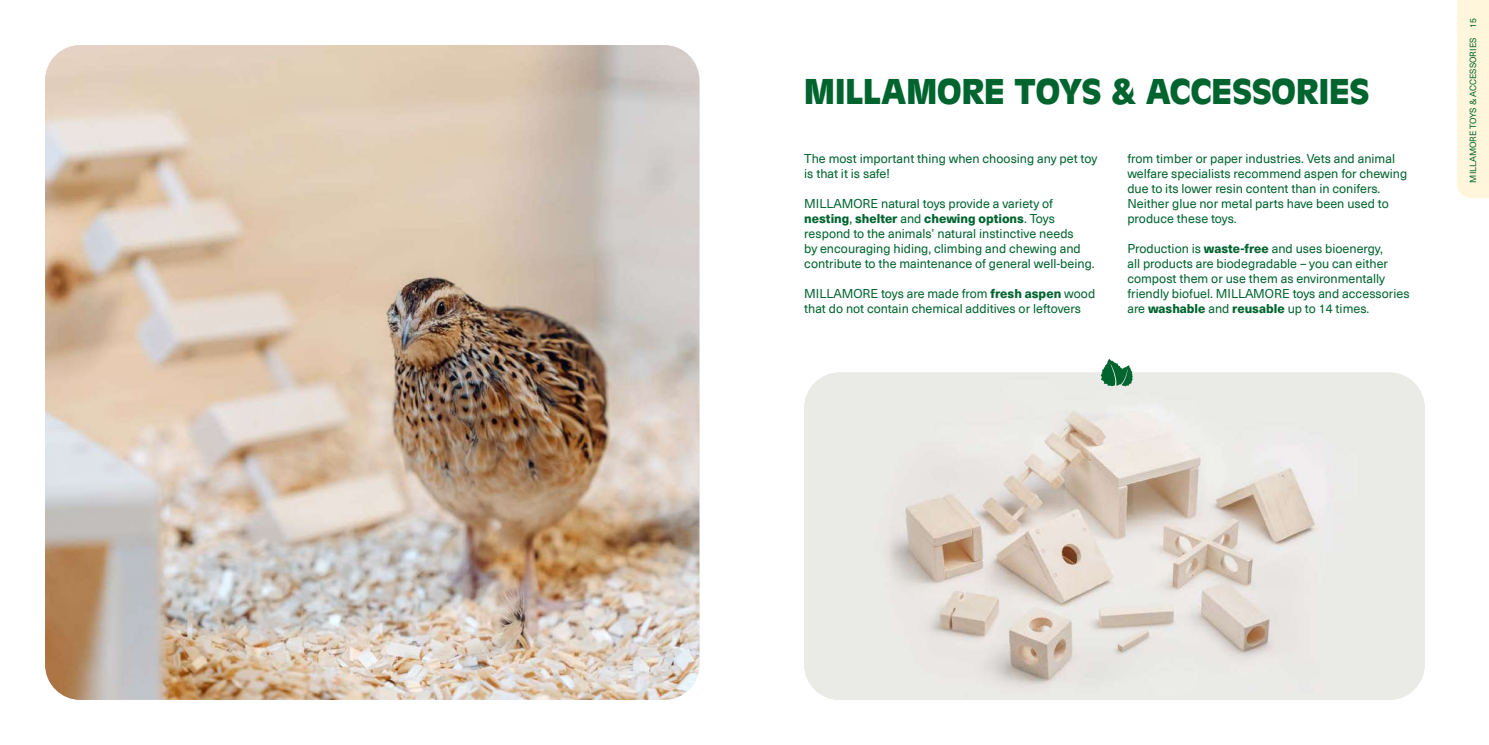
<style>
.page{position:relative;width:1489px;height:745px;background:#fff}
.page>*{position:absolute;margin:0;border:0;box-sizing:border-box;transform-origin:0 0}
.t1{font:700 37.5px "Antique Oli";color:#00642f}
.t2{font:12.5px/15px "Neue Haas Unica W1 G";color:#00642f}
.t3{font:8.75px "Neue Haas Unica W1 G";color:#00642f}
.s1{font-weight:800}
</style>
<div class="page">
<div style="left:1457px;top:0;width:31px;height:198px;background:#fff6dc"></div>
<img style="left:804px;top:372px;width:620px;height:327px">
<svg style="left:1100px;top:358px;width:32px;height:28px"></svg>
<img style="left:45px;top:45px;width:654px;height:654px">
<h1 class="t1" style="left:804px;top:71px;width:567px">MILLAMORE TOYS &amp; ACCESSORIES</h1>
<p class="t2" style="left:804px;top:150px;width:294px">The most important thing when choosing any pet toy is that it is safe!</p>
<p class="t2" style="left:804px;top:195px;width:292px">MILLAMORE natural toys provide a variety of <span class="s1">nesting</span>, <span class="s1">shelter</span> and <span class="s1">chewing options</span>. Toys respond to the animals’ natural instinctive needs<br>by encouraging hiding, climbing and chewing and contribute to the maintenance of general well-being.</p>
<p class="t2" style="left:804px;top:285px;width:292px">MILLAMORE toys are made from <span class="s1">fresh aspen</span> wood that do not contain chemical additives or leftovers</p>
<p class="t2" style="left:1127px;top:150px;width:281px">from timber or paper industries. Vets and animal welfare specialists recommend aspen for chewing due to its lower resin content than in conifers.<br>Neither glue nor metal parts have been used to produce these toys.</p>
<p class="t2" style="left:1127px;top:240px;width:284px">Production is <span class="s1">waste-free</span> and uses bioenergy,<br>all products are biodegradable – you can either compost them or use them as environmentally friendly biofuel. MILLAMORE toys and accessories are <span class="s1">washable</span> and <span class="s1">reusable</span> up to 14 times.</p>
<p class="t3" style="left:1466px;top:182px;width:166px;rotate:-90deg">MILLAMORE TOYS &amp; ACCESSORIES 15</p>
</div>
